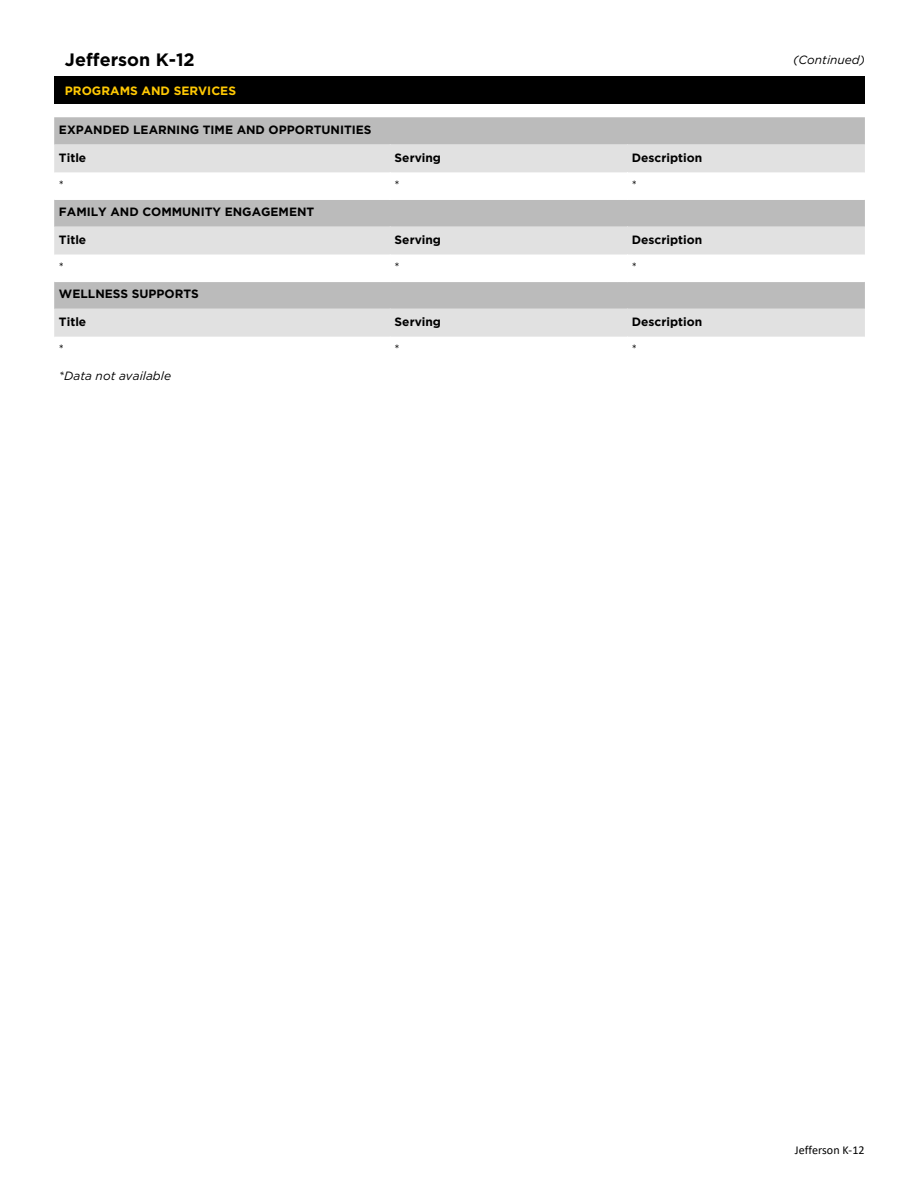
<style>
.page{position:relative;width:918px;height:1188px;background:#fff}
.page>*{position:absolute;margin:0;border:0;box-sizing:border-box;transform-origin:0 0}
.t1{font:700 18px "Gotham";color:#000}
.t2{font:700 12px "Gotham";color:#000}
.t3{font:italic 12px "Gotham";color:#000}
.t4{font:700 12px "Gotham";color:#ffc904}
.t5{font:12px "Calibri";color:#000}
.t6{font:12px "Gotham";color:#000}
</style>
<div class="page">
<div style="left:54px;top:77px;width:811px;height:27px;background:#000"></div>
<div style="left:54px;top:118px;width:811px;height:26px;background:#bbb"></div>
<div style="left:54px;top:144px;width:811px;height:28px;background:#e1e1e1"></div>
<svg style="left:54px;top:172px;width:811px;height:165px"></svg>
<h2 class="t1" style="left:65px;top:52px;width:131px">Jefferson K-12</h2>
<h3 class="t4" style="left:65px;top:86px;width:173px">PROGRAMS AND SERVICES</h3>
<p class="t2" style="left:59px;top:124px;width:314px">EXPANDED LEARNING TIME AND OPPORTUNITIES</p>
<p class="t2" style="left:59px;top:152px;width:29px">Title</p>
<p class="t2" style="left:395px;top:152px;width:48px">Serving</p>
<p class="t2" style="left:632px;top:152px;width:72px">Description</p>
<p class="t6" style="left:59px;top:180px;width:7px">*</p>
<p class="t6" style="left:395px;top:180px;width:7px">*</p>
<p class="t6" style="left:632px;top:180px;width:7px">*</p>
<p class="t2" style="left:59px;top:207px;width:257px">FAMILY AND COMMUNITY ENGAGEMENT</p>
<p class="t2" style="left:59px;top:235px;width:29px">Title</p>
<p class="t2" style="left:395px;top:235px;width:48px">Serving</p>
<p class="t2" style="left:632px;top:235px;width:72px">Description</p>
<p class="t6" style="left:59px;top:262px;width:7px">*</p>
<p class="t6" style="left:395px;top:262px;width:7px">*</p>
<p class="t6" style="left:632px;top:262px;width:7px">*</p>
<p class="t2" style="left:59px;top:289px;width:141px">WELLNESS SUPPORTS</p>
<p class="t2" style="left:59px;top:317px;width:29px">Title</p>
<p class="t2" style="left:395px;top:317px;width:48px">Serving</p>
<p class="t2" style="left:632px;top:317px;width:72px">Description</p>
<p class="t6" style="left:59px;top:344px;width:7px">*</p>
<p class="t6" style="left:395px;top:344px;width:7px">*</p>
<p class="t6" style="left:632px;top:344px;width:7px">*</p>
<p class="t3" style="left:59px;top:371px;width:114px">*Data not available</p>
<p class="t3" style="left:793px;top:55px;width:73px">(Continued)</p>
<p class="t5" style="left:795px;top:1145px;width:71px">Jefferson K-12</p>
</div>
